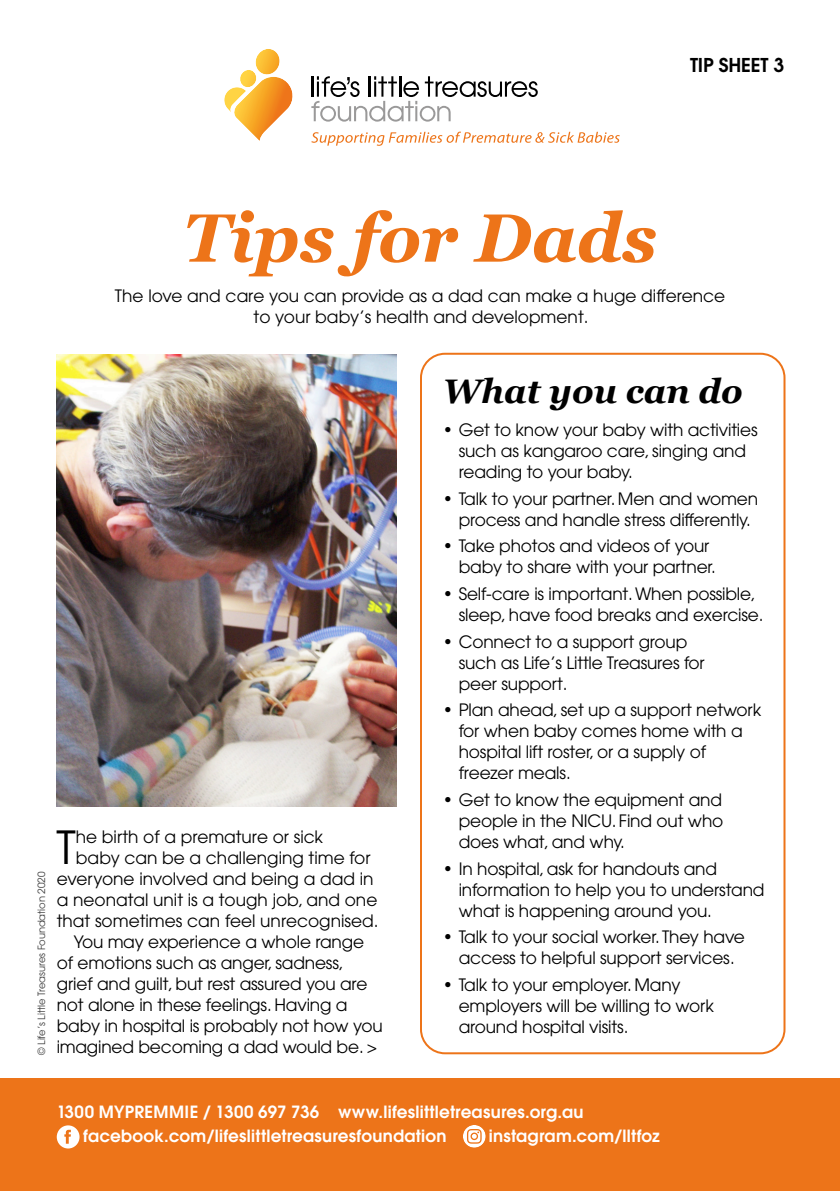
<style>
.page{position:relative;width:840px;height:1191px;background:#fff}
.page>*{position:absolute;margin:0;border:0;box-sizing:border-box;transform-origin:0 0}
.t1{font:italic 700 68px "Georgia";color:#ed7419}
.t2{font:45.4px "Avant Garde";color:#000}
.t3{font:italic 700 34px "Georgia";color:#000}
.t4{font:600 19px "Avant Garde";letter-spacing:-.01em;color:#000}
.t5{font:17px/21px "Avant Garde";letter-spacing:-.01em;color:#000}
.t6{font:600 16.8px/24.2px "Avant Garde";letter-spacing:.015em;color:#fff}
.t7{font:10px "Avant Garde";letter-spacing:-.01em;color:#3b3b3b}
</style>
<div class="page">
<svg style="left:311px;top:76px;width:226px;height:46px"></svg>
<svg style="left:311px;top:132px;width:308px;height:14px"></svg>
<svg style="left:224px;top:49px;width:69px;height:92px"></svg>
<div style="left:420px;top:353px;width:365px;height:701px;border:2px solid #ed7419;border-radius:24px"></div>
<div style="left:0;top:1078px;width:839px;height:113px;background:#ed7419"></div>
<img style="left:57px;top:1125px;width:22px;height:23px;border-radius:11px">
<svg style="left:463px;top:1125px;width:22px;height:22px"></svg>
<img style="left:57px;top:355px;width:339px;height:452px">
<p class="t4" style="left:689px;top:58px;width:95px">TIP SHEET 3</p>
<h1 class="t1" style="left:183px;top:210px;width:475px">Tips for Dads</h1>
<p class="t5" style="left:115px;top:287px;width:611px;text-align:center">The love and care you can provide as a dad can make a huge difference to your baby’s health and development.</p>
<p class="t7" style="left:38px;top:1055px;width:185px;rotate:-90deg">© Life’s Little Treasures Foundation 2020</p>
<h2 class="t2" style="left:56px;top:830px;width:21px">T</h2>
<p class="t5" style="left:76px;top:828px;width:248px">he birth of a premature or sick</p>
<p class="t5" style="left:76px;top:849px;width:296px">baby can be a challenging time for</p>
<p class="t5" style="left:57px;top:870px;width:318px">everyone involved and being a dad in</p>
<p class="t5" style="left:57px;top:891px;width:322px">a neonatal unit is a tough job, and one</p>
<p class="t5" style="left:57px;top:912px;width:323px">that sometimes can feel unrecognised.</p>
<p class="t5" style="left:74px;top:933px;width:292px">You may experience a whole range</p>
<p class="t5" style="left:57px;top:954px;width:288px">of emotions such as anger, sadness,</p>
<p class="t5" style="left:57px;top:975px;width:312px">grief and guilt, but rest assured you are</p>
<p class="t5" style="left:57px;top:996px;width:292px">not alone in these feelings. Having a</p>
<p class="t5" style="left:57px;top:1017px;width:327px">baby in hospital is probably not how you</p>
<p class="t5" style="left:57px;top:1038px;width:322px">imagined becoming a dad would be. &gt;</p>
<h3 class="t3" style="left:442px;top:378px;width:301px">What you can do</h3>
<p class="t5" style="left:458px;top:421px;width:300px;text-indent:-16px">• Get to know your baby with activities such as kangaroo care, singing and reading to your baby.</p>
<p class="t5" style="left:442px;top:489px;width:317px;text-align:center">• Talk to your partner. Men and women process and handle stress differently.</p>
<p class="t5" style="left:458px;top:537px;width:259px;text-indent:-16px">• Take photos and videos of your baby to share with your partner.</p>
<p class="t5" style="left:458px;top:585px;width:306px;text-indent:-16px">• Self-care is important. When possible, sleep, have food breaks and exercise.</p>
<p class="t5" style="left:458px;top:632px;width:247px;text-indent:-16px">• Connect to a support group such as Life’s Little Treasures for peer support.</p>
<p class="t5" style="left:458px;top:701px;width:304px;text-indent:-16px">• Plan ahead, set up a support network for when baby comes home with a hospital lift roster, or a supply of freezer meals.</p>
<p class="t5" style="left:458px;top:791px;width:266px;text-align:justify;text-indent:-16px">• Get to know the equipment and people in the NICU. Find out who does what, and why.</p>
<p class="t5" style="left:458px;top:859px;width:307px;text-indent:-16px">• In hospital, ask for handouts and information to help you to understand what is happening around you.</p>
<p class="t5" style="left:442px;top:928px;width:304px;text-align:center">• Talk to your social worker. They have access to helpful support services.</p>
<p class="t5" style="left:458px;top:976px;width:256px;text-indent:-16px">• Talk to your employer. Many employers will be willing to work around hospital visits.</p>
<p class="t6" style="left:83px;top:1101px;width:501px;text-indent:-26px">1300 MYPREMMIE / 1300 697 736 www.lifeslittletreasures.org.au facebook.com/lifeslittletreasuresfoundation</p>
<p class="t6" style="left:488px;top:1125px;width:172px">instagram.com/lltfoz</p>
</div>
